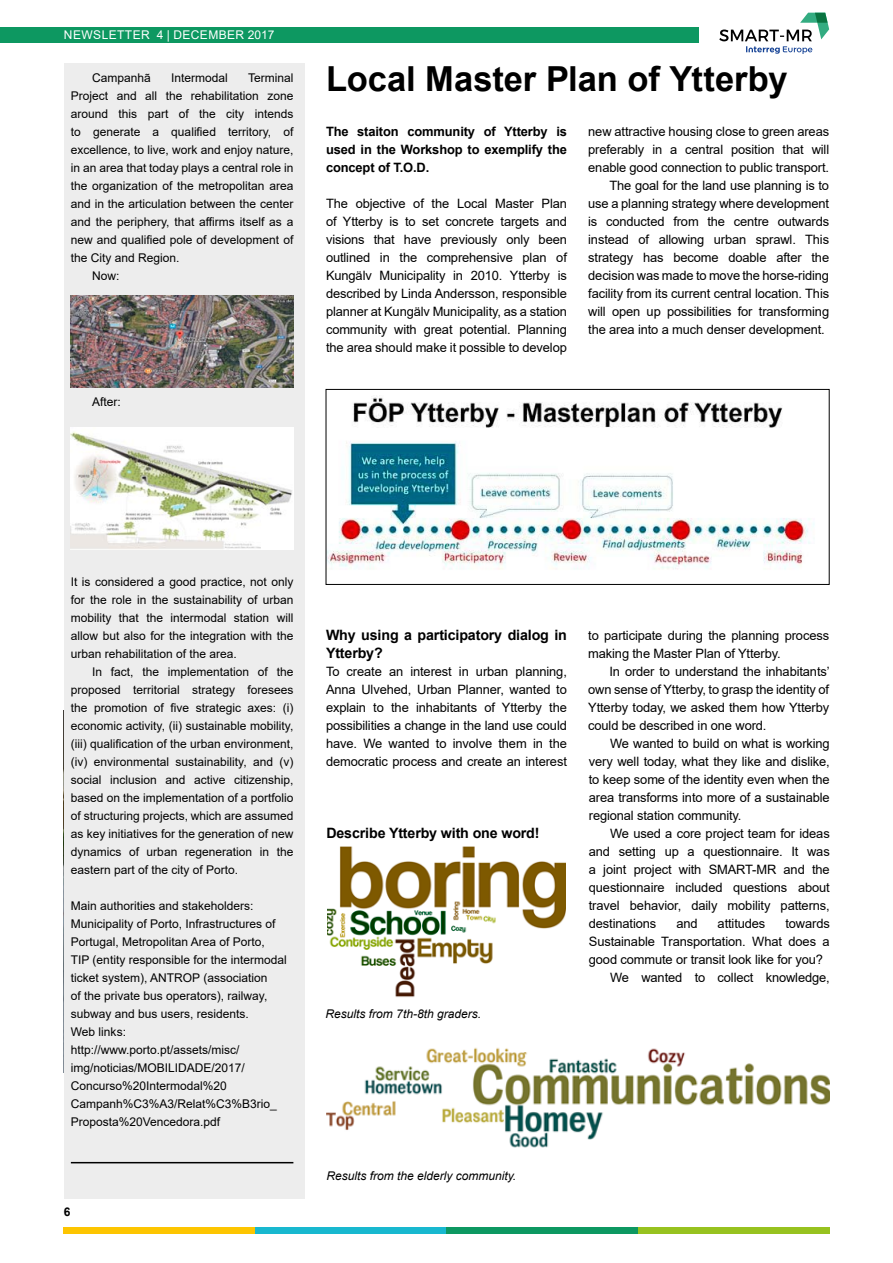
<style>
.page{position:relative;width:893px;height:1263px;background:#fff}
.page>*{position:absolute;margin:0;border:0;box-sizing:border-box;transform-origin:0 0}
.t1{font:700 34.5px "Arial";letter-spacing:-.005em;color:#000}
.t2{font:700 15px/18px "Arial";color:#000;text-align:justify}
.t3{font:700 14.25px/18px "Arial";letter-spacing:-.01em;color:#000}
.t4{font:13.5px/18px "Arial";color:#000;text-align:justify}
.t5{font:12.9px/18px "Arial";letter-spacing:-.01em;color:#000;text-align:justify}
.t6{font:700 12.9px/18px "Arial";letter-spacing:-.01em;color:#000;text-align:justify}
.t7{font:12px/18px "Arial";color:#000;text-align:justify}
.t8{font:italic 12px "Arial";color:#000}
.t9{font:12px "Arial";letter-spacing:.035em;color:#fff}
.t10{font:700 12px "Arial";color:#000}
</style>
<div class="page">
<div style="left:64px;top:1227px;width:191px;height:7px;background:#fdc500"></div>
<div style="left:255px;top:1227px;width:191px;height:7px;background:#18b8cf"></div>
<div style="left:446px;top:1227px;width:192px;height:7px;background:#0d9861"></div>
<div style="left:638px;top:1227px;width:191px;height:7px;background:#97c21f"></div>
<div style="left:64px;top:64px;width:241px;height:1135px;background:#ededed"></div>
<img style="left:326px;top:1047px;width:504px;height:101px">
<hr style="left:71px;top:1162px;width:222px;height:1px;background:#000">
<img style="left:71px;top:296px;width:222px;height:92px">
<img style="left:71px;top:428px;width:222px;height:122px">
<img style="left:328px;top:397px;width:487px;height:173px">
<div style="left:326px;top:389px;width:504px;height:196px;border:1px solid #000"></div>
<img style="left:328px;top:846px;width:238px;height:151px">
<div style="left:0;top:28px;width:698px;height:15px;background:#0d9861"></div>
<svg style="left:719px;top:13px;width:110px;height:41px"></svg>
<p class="t9" style="left:64px;top:27px;width:212px">NEWSLETTER 4 | DECEMBER 2017</p>
<p class="t2" style="left:71px;top:68px;width:224px">Good practice Gothenburg:<br>Last mile dilemma including transport and parcel delivery</p>
<p class="t4" style="left:71px;top:140px;width:224px;text-indent:21px">A disadvantage with using public transport is that you don’t get all the way to your final destination. This is known as “The last mile dilemma”. It can also be a challenge carrying your shopping with you on public transport,</p>
<p class="t7" style="left:92px;top:68px;width:60px">Campanhã</p>
<p class="t7" style="left:171px;top:68px;width:58px">Intermodal</p>
<p class="t7" style="left:248px;top:68px;width:47px">Terminal</p>
<p class="t7" style="left:71px;top:86px;width:224px">Project and all the rehabilitation zone</p>
<p class="t7" style="left:71px;top:104px;width:224px">around this part of the city intends</p>
<p class="t7" style="left:71px;top:122px;width:224px">to generate a qualified territory, of</p>
<p class="t7" style="left:71px;top:140px;width:224px">excellence, to live, work and enjoy nature,</p>
<p class="t7" style="left:71px;top:158px;width:224px">in an area that today plays a central role in</p>
<p class="t7" style="left:71px;top:176px;width:224px">the organization of the metropolitan area</p>
<p class="t7" style="left:71px;top:194px;width:224px">and in the articulation between the center</p>
<p class="t7" style="left:71px;top:212px;width:224px">and the periphery, that affirms itself as a</p>
<p class="t7" style="left:71px;top:230px;width:224px">new and qualified pole of development of</p>
<p class="t7" style="left:71px;top:248px;width:110px">the City and Region.</p>
<p class="t7" style="left:92px;top:266px;width:29px">Now:</p>
<p class="t7" style="left:92px;top:392px;width:30px">After:</p>
<h1 class="t1" style="left:326px;top:54px;width:463px">Local Master Plan of Ytterby</h1>
<p class="t6" style="left:326px;top:122px;width:242px">The staiton community of Ytterby is used in the Workshop to exemplify the concept of T.O.D.</p>
<p class="t5" style="left:326px;top:194px;width:242px">The objective of the Local Master Plan of Ytterby is to set concrete targets and visions that have previously only been outlined in the comprehensive plan of Kungälv Municipality in 2010. Ytterby is described by Linda Andersson, responsible planner at Kungälv Municipality, as a station community with great potential. Planning the area should make it possible to develop</p>
<p class="t5" style="left:588px;top:122px;width:242px">new attractive housing close to green areas</p>
<p class="t5" style="left:588px;top:140px;width:242px">preferably in a central position that will</p>
<p class="t5" style="left:588px;top:158px;width:242px">enable good connection to public transport.</p>
<p class="t5" style="left:609px;top:176px;width:221px">The goal for the land use planning is to</p>
<p class="t5" style="left:588px;top:194px;width:242px">use a planning strategy where development</p>
<p class="t5" style="left:588px;top:212px;width:242px">is conducted from the centre outwards</p>
<p class="t5" style="left:588px;top:230px;width:242px">instead of allowing urban sprawl. This</p>
<p class="t5" style="left:588px;top:248px;width:242px">strategy has become doable after the</p>
<p class="t5" style="left:588px;top:266px;width:242px">decision was made to move the horse-riding</p>
<p class="t5" style="left:588px;top:284px;width:242px">facility from its current central location. This</p>
<p class="t5" style="left:588px;top:302px;width:242px">will open up possibilities for transforming</p>
<p class="t5" style="left:588px;top:320px;width:238px">the area into a much denser development.</p>
<p class="t4" style="left:71px;top:572px;width:224px">possible to pick up pre-ordered bags of groceries. An app makes it easy to order the pickup. This service is under development.</p>
<p class="t7" style="left:71px;top:572px;width:224px">It is considered a good practice, not only for the role in the sustainability of urban mobility that the intermodal station will allow but also for the integration with the urban rehabilitation of the area.</p>
<p class="t7" style="left:71px;top:662px;width:224px;text-indent:21px">In fact, the implementation of the proposed territorial strategy foresees the promotion of five strategic axes: (i) economic activity, (ii) sustainable mobility, (iii) qualification of the urban environment, (iv) environmental sustainability, and (v) social inclusion and active citizenship, based on the implementation of a portfolio of structuring projects, which are assumed as key initiatives for the generation of new dynamics of urban regeneration in the eastern part of the city of Porto.</p>
<p class="t7" style="left:71px;top:896px;width:217px;text-align:left">Main authorities and stakeholders:<br>Municipality of Porto, Infrastructures of Portugal, Metropolitan Area of Porto,<br>TIP (entity responsible for the intermodal ticket system), ANTROP (association<br>of the private bus operators), railway, subway and bus users, residents.<br>Web links: http://www.porto.pt/assets/misc/ img/noticias/MOBILIDADE/2017/ Concurso%20Intermodal%20<br>Campanh%C3%A3/Relat%C3%B3rio_ Proposta%20Vencedora.pdf</p>
<p class="t10" style="left:64px;top:1203px;width:8px">6</p>
<p class="t3" style="left:326px;top:626px;width:242px">Why using a participatory dialog in<br>Ytterby?</p>
<p class="t5" style="left:326px;top:662px;width:242px">To create an interest in urban planning, Anna Ulvehed, Urban Planner, wanted to explain to the inhabitants of Ytterby the possibilities a change in the land use could have. We wanted to involve them in the democratic process and create an interest</p>
<p class="t3" style="left:326px;top:824px;width:215px">Describe Ytterby with one word!</p>
<p class="t8" style="left:326px;top:1006px;width:157px">Results from 7th-8th graders.</p>
<p class="t5" style="left:588px;top:626px;width:242px">to participate during the planning process making the Master Plan of Ytterby.</p>
<p class="t5" style="left:588px;top:662px;width:243px;text-indent:21px">In order to understand the inhabitants’ own sense of Ytterby, to grasp the identity of Ytterby today, we asked them how Ytterby could be described in one word.</p>
<p class="t5" style="left:589px;top:734px;width:242px;text-indent:21px">We wanted to build on what is working very well today, what they like and dislike, to keep some of the identity even when the area transforms into more of a sustainable regional station community.</p>
<p class="t5" style="left:589px;top:824px;width:242px;text-indent:21px">We used a core project team for ideas and setting up a questionnaire. It was a joint project with SMART-MR and the questionnaire included questions about travel behavior, daily mobility patterns, destinations</p>
<p class="t5" style="left:676px;top:914px;width:23px">and</p>
<p class="t5" style="left:718px;top:914px;width:49px">attitudes</p>
<p class="t5" style="left:785px;top:914px;width:46px">towards</p>
<p class="t5" style="left:589px;top:932px;width:242px">Sustainable Transportation. What does a</p>
<p class="t5" style="left:589px;top:950px;width:236px">good commute or transit look like for you?</p>
<p class="t5" style="left:610px;top:968px;width:221px">We wanted to collect knowledge,</p>
<p class="t8" style="left:326px;top:1168px;width:191px">Results from the elderly community.</p>
</div>
